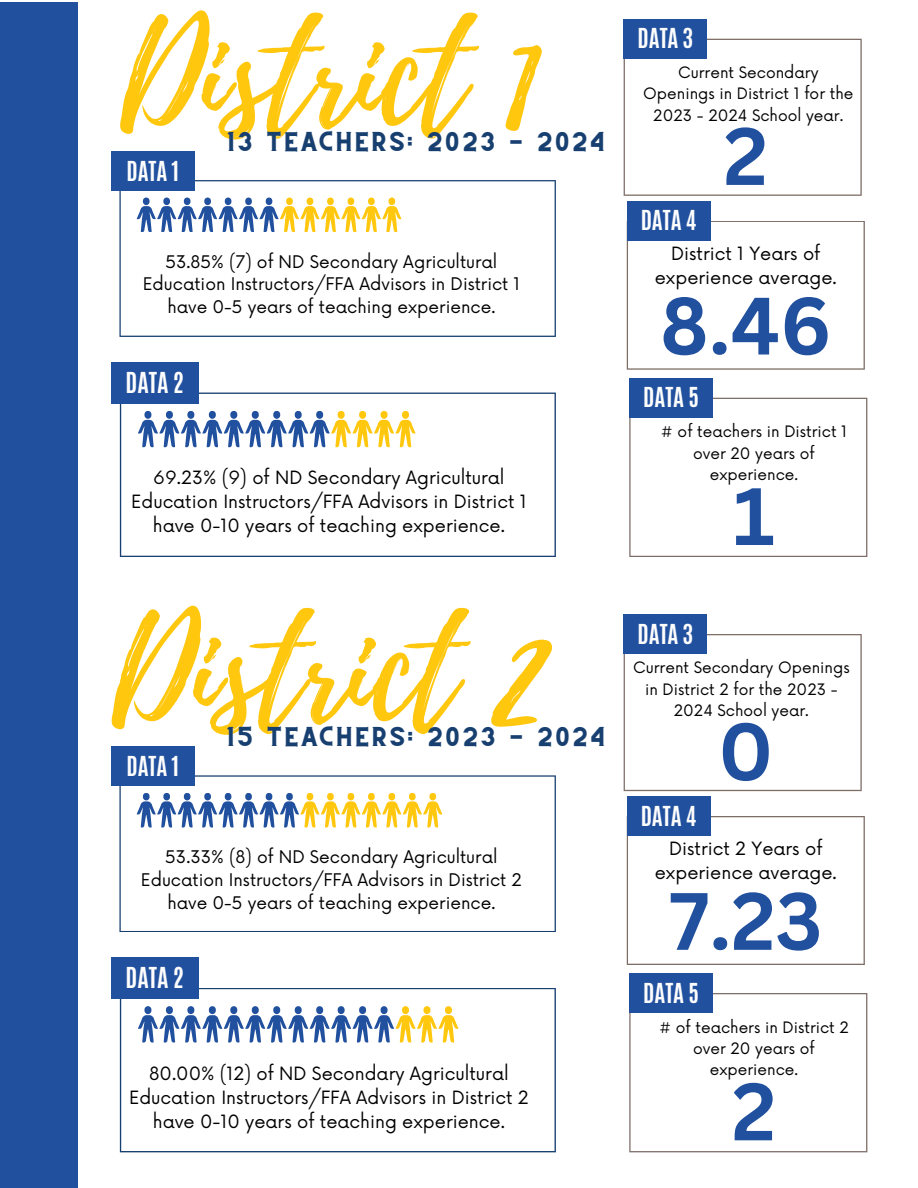
<style>
.page{position:relative;width:918px;height:1188px;background:#fff}
.page>*{position:absolute;margin:0;border:0;box-sizing:border-box;transform-origin:0 0}
.t1{font:133.8px "Playlist Script";color:#ffc70e}
.t2{font:700 79.35px "Canva Sans";color:#21509e}
.t3{font:700 24.15px "Antonio";color:#fdfdfd}
.t4{font:700 22.95px "Antonio";color:#fdfdfd}
.t5{font:19.2px "CS Gordon Vintage";color:#173f70}
.t6{font:17.85px/24.2px "Now";color:#000;text-align:center}
.t7{font:16.95px/23px "Now";color:#000;text-align:center}
.t8{font:15.3px/21.5px "Now";color:#000;text-align:center}
</style>
<div class="page">
<svg style="left:119px;top:180px;width:437px;height:157px"></svg>
<svg style="left:137px;top:198px;width:101px;height:34px"></svg>
<svg style="left:280px;top:198px;width:101px;height:34px"></svg>
<div style="left:111px;top:151px;width:84px;height:40px;background:#21509e"></div>
<svg style="left:120px;top:393px;width:436px;height:164px"></svg>
<svg style="left:138px;top:411px;width:106px;height:36px"></svg>
<svg style="left:331px;top:411px;width:85px;height:36px"></svg>
<div style="left:111px;top:362px;width:88px;height:42px;background:#21509e"></div>
<svg style="left:624px;top:39px;width:238px;height:157px"></svg>
<div style="left:624px;top:19px;width:83px;height:39px;background:#21509e"></div>
<svg style="left:627px;top:221px;width:238px;height:149px"></svg>
<div style="left:627px;top:201px;width:83px;height:39px;background:#21509e"></div>
<svg style="left:629px;top:398px;width:238px;height:159px"></svg>
<div style="left:629px;top:378px;width:84px;height:39px;background:#21509e"></div>
<svg style="left:119px;top:775px;width:437px;height:157px"></svg>
<svg style="left:137px;top:793px;width:101px;height:35px"></svg>
<svg style="left:300px;top:793px;width:101px;height:35px"></svg>
<div style="left:111px;top:746px;width:84px;height:40px;background:#21509e"></div>
<svg style="left:120px;top:988px;width:436px;height:164px"></svg>
<svg style="left:138px;top:1006px;width:106px;height:37px"></svg>
<svg style="left:396px;top:1006px;width:62px;height:37px"></svg>
<div style="left:111px;top:957px;width:88px;height:42px;background:#21509e"></div>
<svg style="left:624px;top:634px;width:238px;height:157px"></svg>
<div style="left:624px;top:614px;width:83px;height:40px;background:#21509e"></div>
<svg style="left:627px;top:816px;width:238px;height:149px"></svg>
<div style="left:627px;top:796px;width:83px;height:40px;background:#21509e"></div>
<svg style="left:629px;top:993px;width:238px;height:159px"></svg>
<div style="left:629px;top:973px;width:84px;height:40px;background:#21509e"></div>
<div style="left:0;top:2px;width:78px;height:1186px;background:#21509e"></div>
<p class="t1" style="left:120px;top:-20px;width:419px">District 1</p>
<p class="t5" style="left:225px;top:133px;width:382px">13 TEACHERS: 2023 - 2024</p>
<p class="t4" style="left:126px;top:154px;width:54px">DATA 1</p>
<p class="t7" style="left:143px;top:251px;width:379px">53.85% (7) of ND Secondary Agricultural<br>Education Instructors/FFA Advisors in District 1 have 0-5 years of teaching experience.</p>
<p class="t3" style="left:126px;top:365px;width:60px">DATA 2</p>
<p class="t6" style="left:131px;top:467px;width:397px">69.23% (9) of ND Secondary Agricultural<br>Education Instructors/FFA Advisors in District 1 have 0-10 years of teaching experience.</p>
<p class="t1" style="left:112px;top:575px;width:436px">District 2</p>
<p class="t5" style="left:225px;top:729px;width:383px">15 TEACHERS: 2023 - 2024</p>
<p class="t4" style="left:126px;top:750px;width:54px">DATA 1</p>
<p class="t7" style="left:141px;top:846px;width:383px">53.33% (8) of ND Secondary Agricultural<br>Education Instructors/FFA Advisors in District 2 have 0-5 years of teaching experience.</p>
<p class="t3" style="left:126px;top:961px;width:60px">DATA 2</p>
<p class="t6" style="left:129px;top:1062px;width:401px">80.00% (12) of ND Secondary Agricultural<br>Education Instructors/FFA Advisors in District 2 have 0-10 years of teaching experience.</p>
<p class="t4" style="left:637px;top:22px;width:57px">DATA 3</p>
<p class="t8" style="left:643px;top:62px;width:212px">Current Secondary<br>Openings in District 1 for the<br>2023 - 2024 School year.</p>
<p class="t2" style="left:724px;top:100px;width:46px">2</p>
<p class="t4" style="left:641px;top:204px;width:57px">DATA 4</p>
<p class="t6" style="left:655px;top:242px;width:184px">District 1 Years of experience average.</p>
<p class="t2" style="left:660px;top:270px;width:173px">8.46</p>
<p class="t4" style="left:643px;top:381px;width:57px">DATA 5</p>
<p class="t8" style="left:661px;top:422px;width:188px"># of teachers in District 1 over 20 years of experience.</p>
<p class="t4" style="left:637px;top:617px;width:57px">DATA 3</p>
<p class="t2" style="left:733px;top:460px;width:43px">1</p>
<p class="t8" style="left:633px;top:658px;width:218px">Current Secondary Openings in District 2 for the 2023 -<br>2024 School year.</p>
<p class="t2" style="left:718px;top:695px;width:57px">0</p>
<p class="t4" style="left:641px;top:799px;width:57px">DATA 4</p>
<p class="t6" style="left:655px;top:838px;width:184px">District 2 Years of experience average.</p>
<p class="t2" style="left:669px;top:865px;width:155px">7.23</p>
<p class="t4" style="left:643px;top:976px;width:57px">DATA 5</p>
<p class="t8" style="left:659px;top:1017px;width:191px"># of teachers in District 2 over 20 years of experience.</p>
<p class="t2" style="left:732px;top:1056px;width:46px">2</p>
</div>
